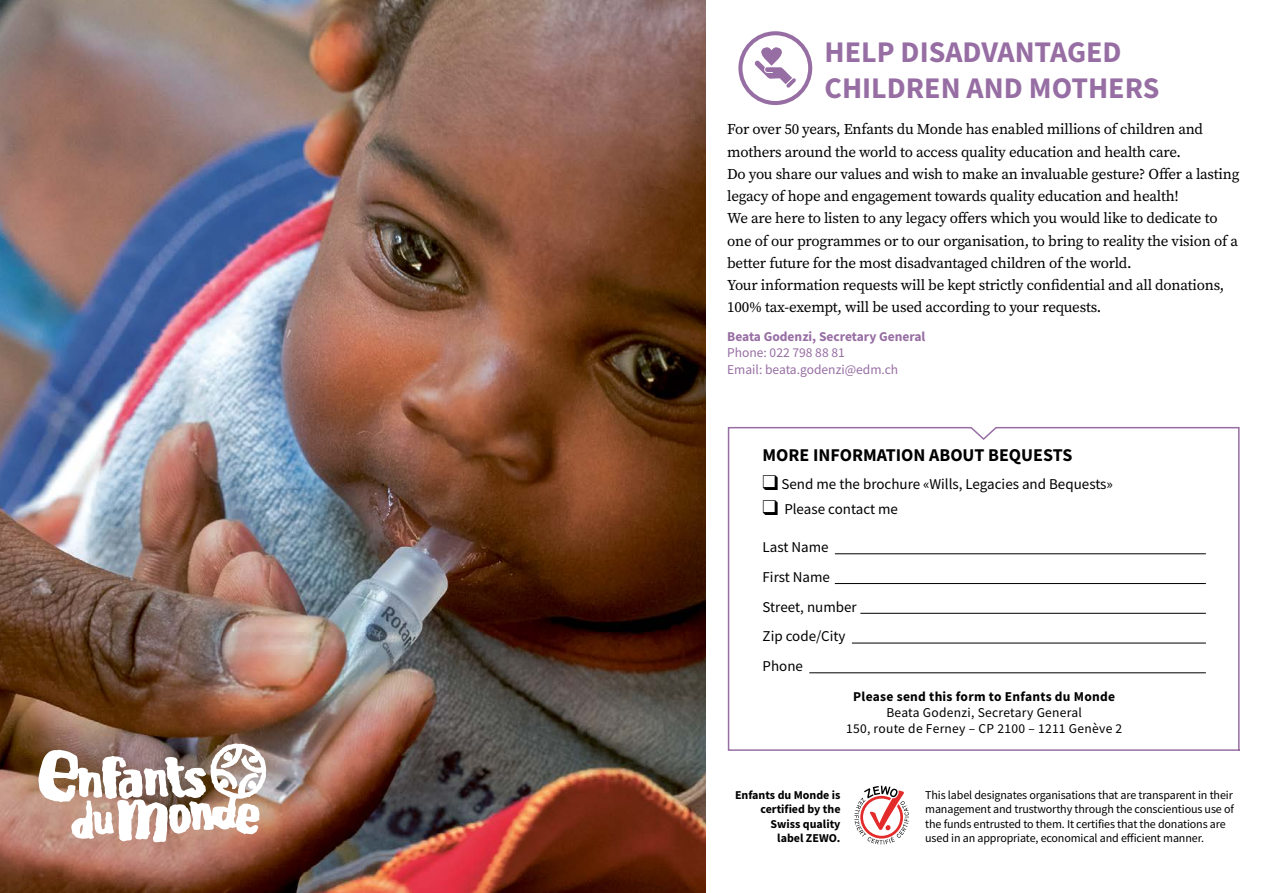
<style>
.page{position:relative;width:1263px;height:893px;background:#fff}
.page>*{position:absolute;margin:0;border:0;box-sizing:border-box;transform-origin:0 0}
.t1{font:700 30px/36px "Source Sans Pro";color:#976ea3}
.t2{font:700 18px "Source Sans Pro";color:#000}
.t3{font:15px/22.2px "Source Serif Pro";letter-spacing:-.015em;color:#000}
.t4{font:15px/29.7px "Source Sans Pro";color:#000}
.t5{font:13.5px/16.2px "Source Sans Pro";letter-spacing:.02em;color:#000;text-align:center}
.t6{font:13.5px/16.2px "Source Sans Pro";color:#976ea3}
.t7{font:700 13.5px "Source Sans Pro";letter-spacing:.02em;color:#000}
.t8{font:700 13.5px "Source Sans Pro";color:#976ea3}
.t9{font:12px/14.4px "Source Sans Pro";letter-spacing:-.01em;color:#000}
.t10{font:700 12px/14.4px "Source Sans Pro";color:#000;text-align:right}
</style>
<div class="page">
<img style="left:0;top:0;width:706px;height:893px">
<svg style="left:38px;top:743px;width:229px;height:100px"></svg>
<svg style="left:738px;top:31px;width:74px;height:74px"></svg>
<svg style="left:854px;top:786px;width:55px;height:58px"></svg>
<svg style="left:727px;top:427px;width:513px;height:324px"></svg>
<hr style="left:835px;top:553px;width:371px;height:1px;background:#000">
<hr style="left:835px;top:583px;width:371px;height:1px;background:#000">
<hr style="left:860px;top:613px;width:346px;height:1px;background:#000">
<hr style="left:852px;top:643px;width:354px;height:1px;background:#000">
<hr style="left:809px;top:672px;width:397px;height:1px;background:#000">
<h1 class="t1" style="left:824px;top:34px;width:336px">HELP DISADVANTAGED<br>CHILDREN AND MOTHERS</h1>
<p class="t3" style="left:727px;top:118px;width:514px">For over 50 years, Enfants du Monde has enabled millions of children and mothers around the world to access quality education and health care.<br>Do you share our values and wish to make an invaluable gesture? Offer a lasting legacy of hope and engagement towards quality education and health!<br>We are here to listen to any legacy offers which you would like to dedicate to one of our programmes or to our organisation, to bring to reality the vision of a better future for the most disadvantaged children of the world.<br>Your information requests will be kept strictly confidential and all donations, 100% tax-exempt, will be used according to your requests.</p>
<p class="t8" style="left:727px;top:328px;width:200px">Beata Godenzi, Secretary General</p>
<p class="t6" style="left:727px;top:345px;width:173px">Phone: 022 798 88 81<br>Email: beata.godenzi@edm.ch</p>
<p class="t2" style="left:762px;top:443px;width:311px">MORE INFORMATION ABOUT BEQUESTS</p>
<p class="t4" style="left:762px;top:469px;width:352px">❑ Send me the brochure «Wills, Legacies and Bequests»</p>
<p class="t4" style="left:762px;top:494px;width:137px">❑ Please contact me</p>
<p class="t4" style="left:762px;top:532px;width:96px">Last Name<br>First Name<br>Street, number<br>Zip code/City<br>Phone</p>
<p class="t7" style="left:853px;top:687px;width:263px">Please send this form to Enfants du Monde</p>
<p class="t5" style="left:846px;top:704px;width:278px">Beata Godenzi, Secretary General<br>150, route de Ferney – CP 2100 – 1211 Genève 2</p>
<p class="t10" style="left:735px;top:787px;width:107px">Enfants du Monde is certified by the<br>Swiss quality<br>label ZEWO.</p>
<p class="t9" style="left:925px;top:787px;width:310px">This label designates organisations that are transparent in their management and trustworthy through the conscientious use of the funds entrusted to them. It certifies that the donations are used in an appropriate, economical and efficient manner.</p>
</div>
